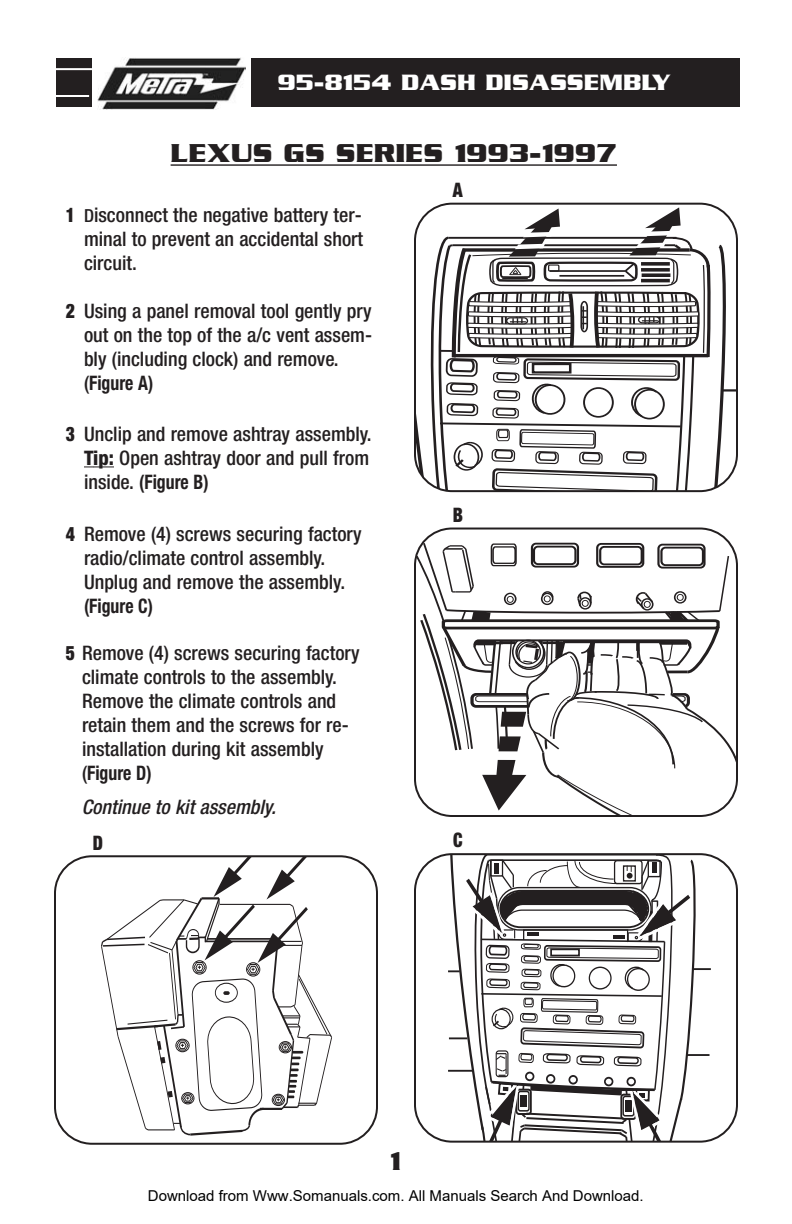
<style>
.page{position:relative;width:792px;height:1224px;background:#fff}
.page>*{position:absolute;margin:0;border:0;box-sizing:border-box;transform-origin:0 0}
.t1{font:700 28px "Serpentine ICG";color:#231f20}
.t2{font:700 28px "Serpentine ICG";color:#231f20;scale:.87 1}
.t3{font:700 24px "Serpentine ICG";color:#fff}
.t4{font:500 condensed 20px/24px "Helvetica Neue";color:#231f20}
.t5{font:italic 500 condensed 20px "Helvetica Neue";color:#231f20}
.t6{font:700 condensed 20px "Helvetica Neue";color:#231f20;scale:.89 1}
.t7{font:900 condensed 20px "Helvetica Neue";color:#231f20;scale:.89 1}
.t8{font:15px "Arial";color:#000}
.s1{font-size:18px}
.s2{font-weight:700}
.s3{font-weight:800}
.s4{font-weight:900}
</style>
<div class="page">
<div style="left:56px;top:59px;width:684px;height:48px;background:#231f20"></div>
<div style="left:93px;top:36px;width:158px;height:89px;background:#fff"></div>
<img style="left:97px;top:57px;width:148px;height:53px">
<hr style="left:0;top:95px;width:89px;height:2px;background:#fff">
<hr style="left:0;top:68px;width:92px;height:2px;background:#fff">
<hr style="left:171px;top:164px;width:446px;height:2px;background:#231f20">
<svg style="left:414px;top:203px;width:324px;height:289px"></svg>
<svg style="left:414px;top:528px;width:324px;height:289px"></svg>
<svg style="left:414px;top:853px;width:324px;height:290px"></svg>
<svg style="left:54px;top:855px;width:324px;height:290px"></svg>
<svg style="left:84px;top:466px;width:30px;height:1px"></svg>
<p class="t3" style="left:278px;top:67px;width:395px">95-8154 DASH DISASSEMBLY</p>
<p class="t7" style="left:66px;top:207px;width:12px">1</p>
<h1 class="t1" style="left:171px;top:136px;width:448px">LEXUS GS SERIES 1993-1997</h1>
<p class="t7" style="left:453px;top:183px;width:13px">A</p>
<p class="t4" style="left:84px;top:204px;width:281px;text-align:justify"><span class="s1">D</span>isconnect the negative battery ter&shy;minal to prevent an accidental short circuit.</p>
<p class="t7" style="left:66px;top:303px;width:12px">2</p>
<p class="t4" style="left:84px;top:300px;width:290px">Using a panel removal tool gently pry out on the top of the a/c vent assem&shy;bly (including clock) and remove. (<span class="s2">Figure A)</span></p>
<p class="t7" style="left:66px;top:427px;width:12px">3</p>
<p class="t4" style="left:84px;top:424px;width:289px">Unclip and remove ashtray assembly.<br><span class="s3">Tip:</span> Open ashtray door and pull from inside. <span class="s2">(Figure B)</span></p>
<p class="t7" style="left:453px;top:508px;width:13px">B</p>
<p class="t7" style="left:66px;top:526px;width:12px">4</p>
<p class="t4" style="left:84px;top:523px;width:279px">Remove (4) screws securing factory radio/climate control assembly.<br>Unplug and remove the assembly.</p>
<p class="t6" style="left:84px;top:598px;width:79px">(Figure C)</p>
<p class="t4" style="left:82px;top:643px;width:279px;text-indent:-16px"><span class="s4">5</span> Remove (4) screws securing factory climate controls to the assembly.<br>Remove the climate controls and retain them and the screws for re&shy;installation during kit assembly (<span class="s2">Figure D)</span></p>
<p class="t5" style="left:82px;top:800px;width:195px">Continue to kit assembly.</p>
<p class="t7" style="left:93px;top:835px;width:13px">D</p>
<p class="t7" style="left:453px;top:833px;width:12px">C</p>
<h1 class="t2" style="left:390px;top:1144px;width:13px">1</h1>
<p class="t8" style="left:148px;top:1187px;width:497px">Download from Www.Somanuals.com. All Manuals Search And Download.</p>
</div>
